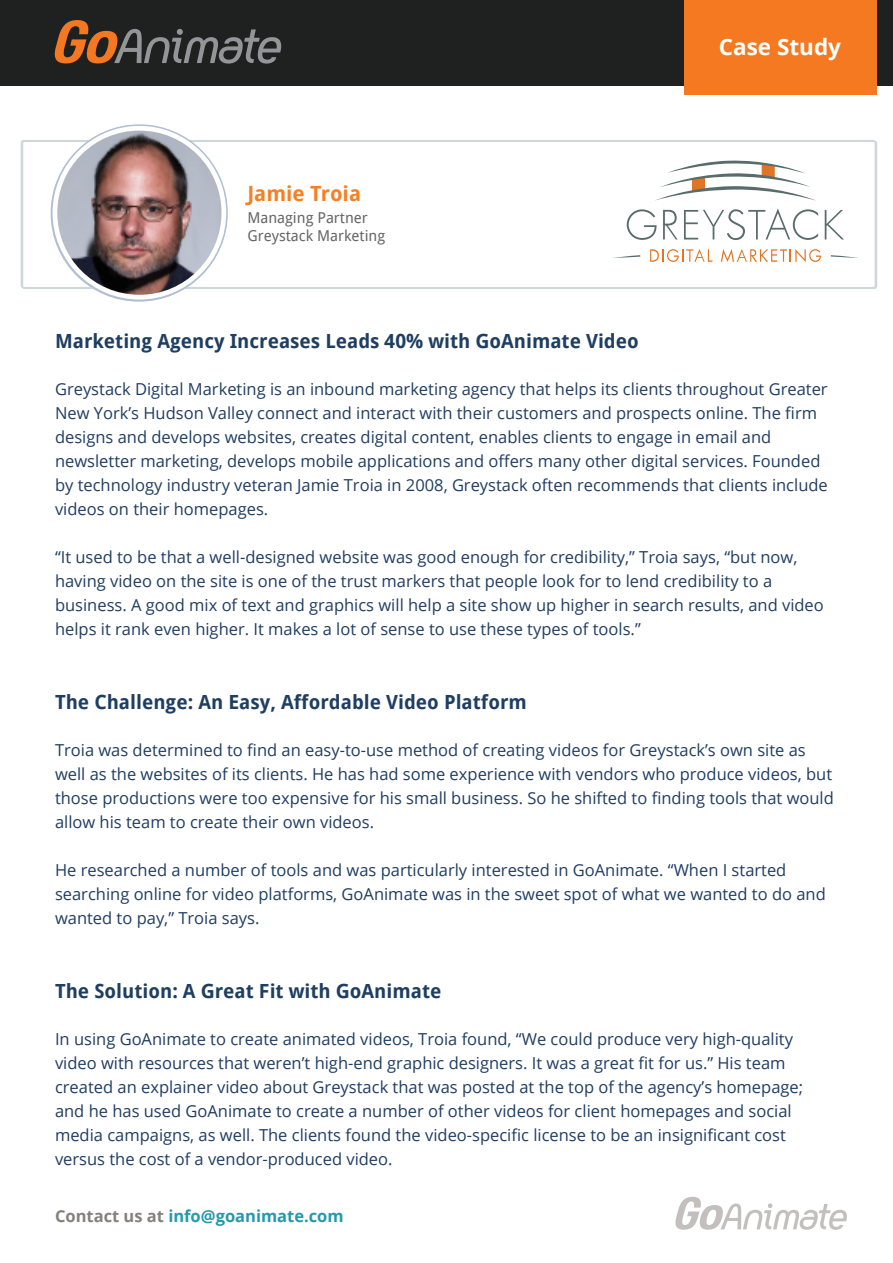
<style>
.page{position:relative;width:893px;height:1263px;background:#fff}
.page>*{position:absolute;margin:0;border:0;box-sizing:border-box;transform-origin:0 0}
.t1{font:700 22.5px "Open Sans";color:#fff}
.t2{font:700 21px "Droid Sans";color:#f58026}
.t3{font:700 19.5px "Droid Sans";color:#1e3e62}
.t4{font:16.5px/24px "Open Sans";color:#1f3d62}
.t5{font:700 16.5px "Open Sans";color:#2698aa}
.t6{font:15px/18px "Droid Sans";color:#676666}
.s1{color:#867f7c}
</style>
<div class="page">
<div style="left:0;top:0;width:893px;height:85px;background:#1f2020"></div>
<div style="left:684px;top:0;width:192px;height:94px;background:#f47921"></div>
<div style="left:21px;top:140px;width:855px;height:148px;border:2px solid #cfd8d8;border-radius:2px"></div>
<svg style="left:52px;top:125px;width:175px;height:175px"></svg>
<img style="left:57px;top:131px;width:164px;height:164px;border-radius:82px">
<svg style="left:655px;top:160px;width:161px;height:41px"></svg>
<svg style="left:825px;top:210px;width:19px;height:29px"></svg>
<svg style="left:831px;top:255px;width:27px;height:3px"></svg>
<svg style="left:613px;top:255px;width:27px;height:3px"></svg>
<svg style="left:627px;top:209px;width:30px;height:31px"></svg>
<svg style="left:663px;top:209px;width:14px;height:30px"></svg>
<svg style="left:684px;top:208px;width:134px;height:32px"></svg>
<svg style="left:721px;top:249px;width:100px;height:13px"></svg>
<svg style="left:650px;top:249px;width:62px;height:13px"></svg>
<svg style="left:675px;top:1197px;width:172px;height:33px"></svg>
<svg style="left:54px;top:20px;width:227px;height:44px"></svg>
<p class="t2" style="left:247px;top:180px;width:115px">Jamie Troia</p>
<p class="t6" style="left:247px;top:208px;width:139px">Managing Partner<br>Greystack Marketing</p>
<p class="t3" style="left:55px;top:328px;width:585px">Marketing Agency Increases Leads 40% with GoAnimate Video</p>
<h1 class="t1" style="left:719px;top:31px;width:124px">Case Study</h1>
<p class="t4" style="left:55px;top:376px;width:774px">Greystack Digital Marketing is an inbound marketing agency that helps its clients throughout Greater New York’s Hudson Valley connect and interact with their customers and prospects online. The firm designs and develops websites, creates digital content, enables clients to engage in email and newsletter marketing, develops mobile applications and offers many other digital services. Founded by technology industry veteran Jamie Troia in 2008, Greystack often recommends that clients include videos on their homepages.</p>
<p class="t4" style="left:55px;top:544px;width:770px">“It used to be that a well-designed website was good enough for credibility,” Troia says, “but now, having video on the site is one of the trust markers that people look for to lend credibility to a business. A good mix of text and graphics will help a site show up higher in search results, and video helps it rank even higher. It makes a lot of sense to use these types of tools.”</p>
<p class="t3" style="left:55px;top:690px;width:473px">The Challenge: An Easy, Affordable Video Platform</p>
<p class="t4" style="left:55px;top:738px;width:780px">Troia was determined to find an easy-to-use method of creating videos for Greystack’s own site as well as the websites of its clients. He has had some experience with vendors who produce videos, but those productions were too expensive for his small business. So he shifted to finding tools that would allow his team to create their own videos.</p>
<p class="t4" style="left:55px;top:858px;width:772px">He researched a number of tools and was particularly interested in GoAnimate. “When I started searching online for video platforms, GoAnimate was in the sweet spot of what we wanted to do and wanted to pay,” Troia says.</p>
<p class="t3" style="left:55px;top:979px;width:388px">The Solution: A Great Fit with GoAnimate</p>
<p class="t4" style="left:55px;top:1027px;width:750px">In using GoAnimate to create animated videos, Troia found, “We could produce very high-quality video with resources that weren’t high-end graphic designers. It was a great fit for us.” His team created an explainer video about Greystack that was posted at the top of the agency’s homepage; and he has used GoAnimate to create a number of other videos for client homepages and social media campaigns, as well. The clients found the video-specific license to be an insignificant cost versus the cost of a vendor-produced video.</p>
<p class="t5" style="left:55px;top:1204px;width:290px"><span class="s1">Contact us at</span> info@goanimate.com</p>
</div>
